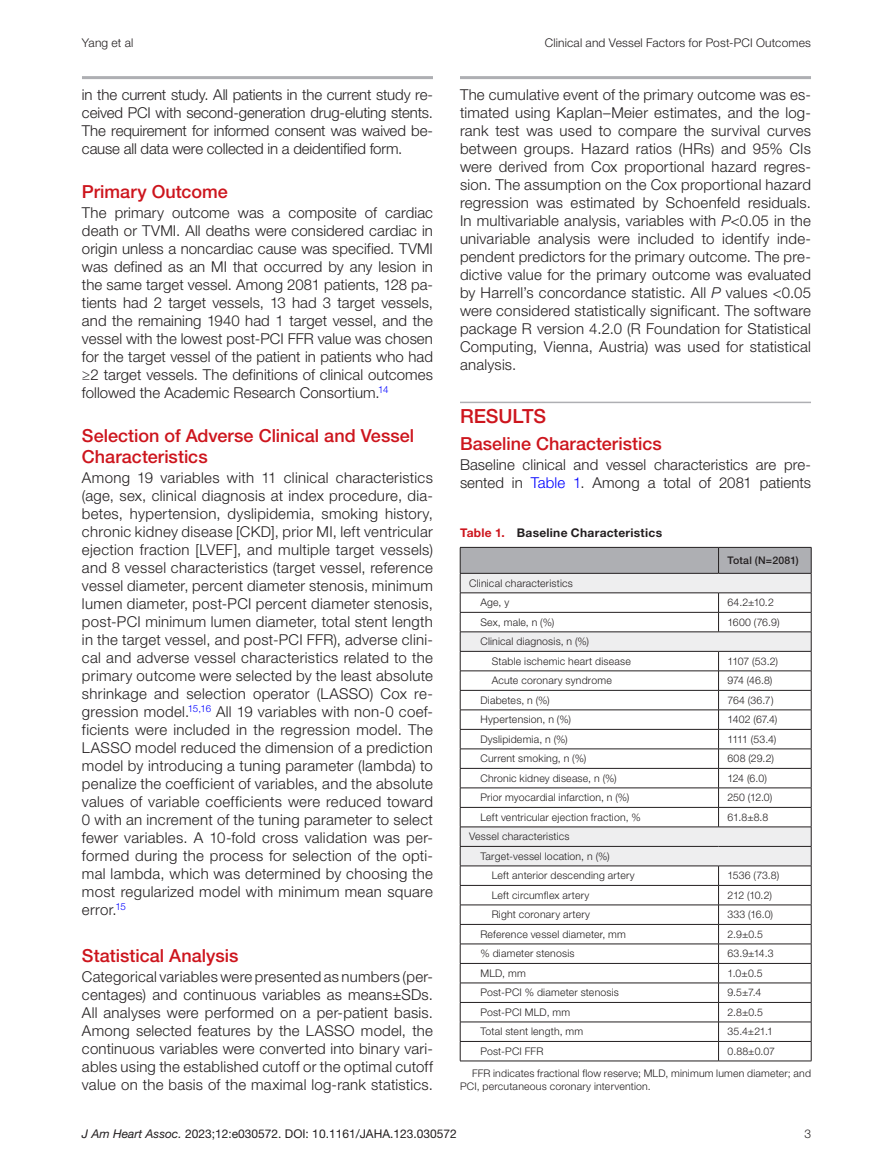
<style>
.page{position:relative;width:893px;height:1174px;background:#fff}
.page>*{position:absolute;margin:0;border:0;box-sizing:border-box;transform-origin:0 0}
.t1{font:500 19.5px "Helvetica Neue LT Std";color:#cd151d}
.t2{font:500 18px/21px "Helvetica Neue LT Std";color:#cd151d}
.t3{font:300 15px/18px "Helvetica Neue LT Std";letter-spacing:.01em;color:#231f20;text-align:justify}
.t4{font:12px "Helvetica Neue LT Std";color:#231f20}
.t5{font:300 12px "Helvetica Neue LT Std";letter-spacing:.015em;color:#231f20}
.t6{font:700 12px "Helvetica Neue LT Std";letter-spacing:.025em;color:#231f20}
.t7{font:300 10.5px/19.5px "Helvetica Neue LT Std";letter-spacing:.02em;color:#231f20}
.t8{font:500 10.5px "Helvetica Neue LT Std";letter-spacing:.025em;color:#231f20}
.s1{font-style:italic}
.s2{color:#00f}
.s3{color:#cd151d}
</style>
<div class="page">
<hr style="left:460px;top:402px;width:351px;height:1px;background:#aeafb3">
<hr style="left:82px;top:76px;width:351px;height:3px;background:#aeafb3">
<hr style="left:460px;top:76px;width:351px;height:3px;background:#aeafb3">
<hr style="left:460px;top:1060px;width:258px;height:1px;background:#231f20">
<svg style="left:460px;top:547px;width:352px;height:513px"></svg>
<hr style="left:718px;top:1060px;width:93px;height:1px;background:#231f20">
<p class="t5" style="left:82px;top:35px;width:53px">Yang et al</p>
<p class="t5" style="left:545px;top:35px;width:268px">Clinical and Vessel Factors for Post-PCI Outcomes</p>
<p class="t3" style="left:82px;top:85px;width:352px">in the current study. All patients in the current study re&shy;ceived PCI with second-generation drug-eluting stents.<br>The requirement for informed consent was waived be&shy;cause all data were collected in a deidentified form.</p>
<p class="t2" style="left:82px;top:181px;width:147px">Primary Outcome</p>
<p class="t3" style="left:82px;top:203px;width:353px">The primary outcome was a composite of cardiac death or TVMI. All deaths were considered cardiac in origin unless a noncardiac cause was specified. TVMI was defined as an MI that occurred by any lesion in the same target vessel. Among 2081 patients, 128 pa&shy;tients had 2 target vessels, 13 had 3 target vessels, and the remaining 1940 had 1 target vessel, and the vessel with the lowest post-PCI FFR value was chosen for the target vessel of the patient in patients who had ≥2 target vessels. The definitions of clinical outcomes followed the Academic Research Consortium.<sup>14</sup></p>
<p class="t2" style="left:82px;top:424px;width:334px">Selection of Adverse Clinical and Vessel<br>Characteristics</p>
<p class="t3" style="left:82px;top:468px;width:353px">Among 19 variables with 11 clinical characteristics (age, sex, clinical diagnosis at index procedure, dia&shy;betes, hypertension, dyslipidemia, smoking history, chronic kidney disease [CKD], prior MI, left ventricular ejection fraction [LVEF], and multiple target vessels) and 8 vessel characteristics (target vessel, reference vessel diameter, percent diameter stenosis, minimum lumen diameter, post-PCI percent diameter stenosis, post-PCI minimum lumen diameter, total stent length in the target vessel, and post-PCI FFR), adverse clini&shy;cal and adverse vessel characteristics related to the primary outcome were selected by the least absolute shrinkage and selection operator (LASSO) Cox re&shy;gression model.<sup>15,16</sup> All 19 variables with non-0 coef&shy;ficients were included in the regression model. The LASSO model reduced the dimension of a prediction model by introducing a tuning parameter (lambda) to penalize the coefficient of variables, and the absolute values of variable coefficients were reduced toward 0 with an increment of the tuning parameter to select fewer variables. A 10-fold cross validation was per&shy;formed during the process for selection of the opti&shy;mal lambda, which was determined by choosing the most regularized model with minimum mean square error.<sup>15</sup></p>
<p class="t2" style="left:82px;top:944px;width:158px">Statistical Analysis</p>
<p class="t3" style="left:82px;top:967px;width:353px">Categorical variables were presented as numbers (per&shy;centages) and continuous variables as means±SDs.<br>All analyses were performed on a per-patient basis.<br>Among selected features by the LASSO model, the continuous variables were converted into binary vari&shy;ables using the established cutoff or the optimal cutoff value on the basis of the maximal log-rank statistics.</p>
<p class="t3" style="left:460px;top:85px;width:353px">The cumulative event of the primary outcome was es&shy;timated using Kaplan–Meier estimates, and the log&shy;rank test was used to compare the survival curves between groups. Hazard ratios (HRs) and 95% CIs were derived from Cox proportional hazard regres&shy;sion. The assumption on the Cox proportional hazard regression was estimated by Schoenfeld residuals.<br>In multivariable analysis, variables with <span class="s1">P</span>&lt;0.05 in the univariable analysis were included to identify inde&shy;pendent predictors for the primary outcome. The pre&shy;dictive value for the primary outcome was evaluated by Harrell’s concordance statistic. All <span class="s1">P</span> values &lt;0.05 were considered statistically significant. The software package R version 4.2.0 (R Foundation for Statistical Computing, Vienna, Austria) was used for statistical analysis.</p>
<h1 class="t1" style="left:460px;top:404px;width:88px">RESULTS</h1>
<p class="t2" style="left:460px;top:432px;width:203px">Baseline Characteristics</p>
<p class="t3" style="left:460px;top:455px;width:352px">Baseline clinical and vessel characteristics are pre&shy;sented in <span class="s2">Table 1</span>. Among a total of 2081 patients</p>
<p class="t6" style="left:460px;top:526px;width:204px"><span class="s3">Table 1.</span> Baseline Characteristics</p>
<p class="t8" style="left:727px;top:554px;width:73px">Total (N=2081)</p>
<p class="t7" style="left:480px;top:573px;width:94px;text-indent:-11px">Clinical characteristics<br>Age, y</p>
<p class="t7" style="left:727px;top:592px;width:48px">64.2±10.2</p>
<p class="t7" style="left:480px;top:612px;width:75px">Sex, male, n (%)</p>
<p class="t7" style="left:727px;top:612px;width:53px">1600 (76.9)</p>
<p class="t7" style="left:492px;top:631px;width:141px;text-indent:-11px">Clinical diagnosis, n (%)<br>Stable ischemic heart disease</p>
<p class="t7" style="left:727px;top:651px;width:52px">1107 (53.2)</p>
<p class="t7" style="left:492px;top:670px;width:122px">Acute coronary syndrome</p>
<p class="t7" style="left:727px;top:670px;width:46px">974 (46.8)</p>
<p class="t7" style="left:480px;top:690px;width:71px">Diabetes, n (%)</p>
<p class="t7" style="left:727px;top:690px;width:47px">764 (36.7)</p>
<p class="t7" style="left:480px;top:709px;width:92px">Hypertension, n (%)</p>
<p class="t7" style="left:727px;top:709px;width:51px">1402 (67.4)</p>
<p class="t7" style="left:480px;top:729px;width:89px">Dyslipidemia, n (%)</p>
<p class="t7" style="left:727px;top:729px;width:50px">1111 (53.4)</p>
<p class="t7" style="left:480px;top:748px;width:107px">Current smoking, n (%)</p>
<p class="t7" style="left:727px;top:748px;width:48px">608 (29.2)</p>
<p class="t7" style="left:480px;top:768px;width:138px">Chronic kidney disease, n (%)</p>
<p class="t7" style="left:727px;top:768px;width:41px">124 (6.0)</p>
<p class="t7" style="left:480px;top:787px;width:151px">Prior myocardial infarction, n (%)</p>
<p class="t7" style="left:727px;top:787px;width:46px">250 (12.0)</p>
<p class="t7" style="left:480px;top:807px;width:162px">Left ventricular ejection fraction, %</p>
<p class="t7" style="left:727px;top:807px;width:42px">61.8±8.8</p>
<p class="t7" style="left:469px;top:826px;width:102px">Vessel characteristics</p>
<p class="t7" style="left:480px;top:846px;width:131px">Target-vessel location, n (%)</p>
<p class="t7" style="left:492px;top:865px;width:145px">Left anterior descending artery</p>
<p class="t7" style="left:727px;top:865px;width:53px">1536 (73.8)</p>
<p class="t7" style="left:492px;top:885px;width:99px">Left circumflex artery</p>
<p class="t7" style="left:727px;top:885px;width:46px">212 (10.2)</p>
<p class="t7" style="left:492px;top:904px;width:100px">Right coronary artery</p>
<p class="t7" style="left:727px;top:904px;width:47px">333 (16.0)</p>
<p class="t7" style="left:480px;top:924px;width:147px">Reference vessel diameter, mm</p>
<p class="t7" style="left:727px;top:924px;width:37px">2.9±0.5</p>
<p class="t7" style="left:480px;top:943px;width:96px">% diameter stenosis</p>
<p class="t7" style="left:727px;top:943px;width:48px">63.9±14.3</p>
<p class="t7" style="left:480px;top:963px;width:47px">MLD, mm</p>
<p class="t7" style="left:727px;top:963px;width:37px">1.0±0.5</p>
<p class="t7" style="left:480px;top:982px;width:140px">Post-PCI % diameter stenosis</p>
<p class="t7" style="left:727px;top:982px;width:35px">9.5±7.4</p>
<p class="t7" style="left:480px;top:1002px;width:91px">Post-PCI MLD, mm</p>
<p class="t7" style="left:727px;top:1002px;width:37px">2.8±0.5</p>
<p class="t7" style="left:480px;top:1021px;width:104px">Total stent length, mm</p>
<p class="t7" style="left:727px;top:1021px;width:47px">35.4±21.1</p>
<p class="t7" style="left:480px;top:1041px;width:64px">Post-PCI FFR</p>
<p class="t7" style="left:472px;top:1040px;width:341px;line-height:21.9px;text-indent:256px">0.88±0.07<br>FFR indicates fractional flow reserve; MLD, minimum lumen diameter; and</p>
<p class="t7" style="left:460px;top:1076px;width:192px">PCI, percutaneous coronary intervention.</p>
<p class="t4" style="left:82px;top:1126px;width:376px"><span class="s1">J Am Heart Assoc.</span> 2023;12:e030572. DOI: 10.1161/JAHA.123.030572</p>
<p class="t5" style="left:804px;top:1126px;width:8px">3</p>
</div>
